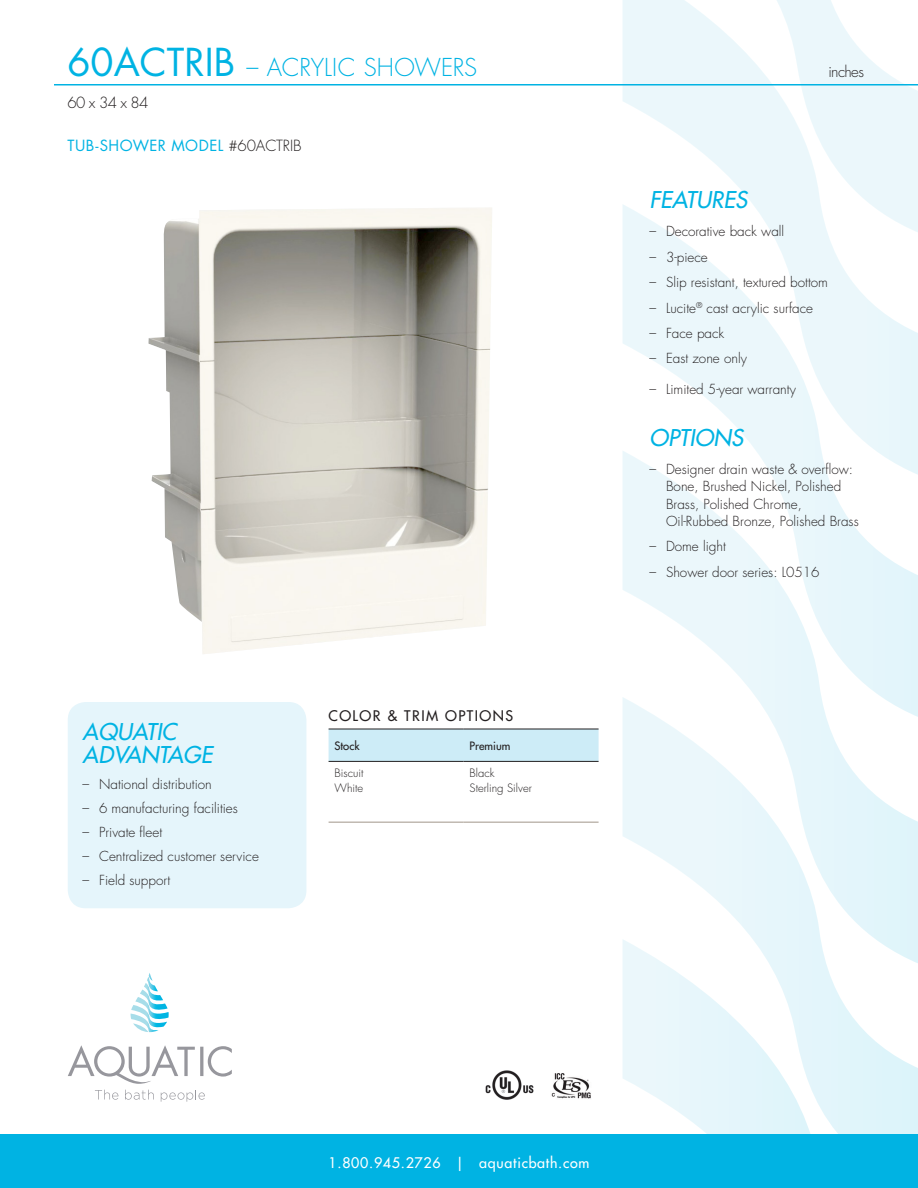
<style>
.page{position:relative;width:918px;height:1188px;background:#fff}
.page>*{position:absolute;margin:0;border:0;box-sizing:border-box;transform-origin:0 0}
.Tub_Name{font:300 24px "Futura Std";color:#00b3e3}
.FEATURES{font:italic 500 22.5px/22.5px "Futura Std";color:#00b3e3}
.Orig_Model_Numbers{font:15px "Futura Std";letter-spacing:.03em;color:#00b3e3}
.Black_Model_Specs{font:300 15px "Futura Std";letter-spacing:-.04em;color:#231f20}
.t1{font:500 14.25px "Futura Std";letter-spacing:.05em;color:#fff}
.t2{font:500 14.25px "Futura Std";letter-spacing:.1em;color:#231f20}
.t3{font:300 13.5px/17.2px "Futura Std";color:#231f20}
.t4{font:300 11.25px/15px "Futura Std";color:#231f20}
.t5{font:500 11.25px "Futura Std";color:#231f20}
.s1{font-weight:400;font-size:37.5px}
.s2{font-weight:300;color:#231f20}
</style>
<div class="page">
<svg style="left:623px;top:0;width:146px;height:204px"></svg>
<svg style="left:623px;top:204px;width:295px;height:246px"></svg>
<svg style="left:623px;top:450px;width:295px;height:247px"></svg>
<svg style="left:623px;top:697px;width:295px;height:437px"></svg>
<svg style="left:623px;top:939px;width:203px;height:195px"></svg>
<svg style="left:769px;top:0;width:149px;height:238px"></svg>
<div style="left:0;top:1134px;width:918px;height:54px;background:#00b3e3"></div>
<svg style="left:68px;top:1045px;width:164px;height:39px"></svg>
<svg style="left:130px;top:973px;width:39px;height:59px"></svg>
<svg style="left:95px;top:1090px;width:23px;height:10px"></svg>
<svg style="left:125px;top:1090px;width:29px;height:10px"></svg>
<svg style="left:161px;top:1090px;width:44px;height:12px"></svg>
<hr style="left:54px;top:84px;width:864px;height:2px;background:#00b3e3">
<div style="left:68px;top:702px;width:238px;height:206px;background:#e5f5fb;border-radius:18px"></div>
<div style="left:329px;top:730px;width:270px;height:31px;background:#cdecf7"></div>
<hr style="left:329px;top:729px;width:135px;height:1px;background:#231f20">
<hr style="left:464px;top:729px;width:135px;height:1px;background:#231f20">
<hr style="left:329px;top:761px;width:135px;height:1px;background:#231f20">
<hr style="left:464px;top:761px;width:135px;height:1px;background:#231f20">
<hr style="left:329px;top:822px;width:135px;height:1px;background:#a19689">
<hr style="left:464px;top:822px;width:135px;height:1px;background:#a19689">
<img style="left:148px;top:208px;width:344px;height:446px">
<img style="left:485px;top:1070px;width:49px;height:30px">
<img style="left:551px;top:1073px;width:40px;height:26px">
<p class="Tub_Name" style="left:68px;top:53px;width:411px"><span class="s1">60ACTRIB</span> – ACRYLIC SHOWERS</p>
<p class="Black_Model_Specs" style="left:68px;top:94px;width:83px">60 x 34 x 84</p>
<p class="Orig_Model_Numbers" style="left:68px;top:136px;width:236px">TUB-SHOWER MODEL <span class="s2">#60ACTRIB</span></p>
<h2 class="FEATURES" style="left:83px;top:721px;width:131px">AQUATIC<br>ADVANTAGE</h2>
<p class="t3" style="left:83px;top:776px;width:131px">– National distribution</p>
<p class="t3" style="left:83px;top:800px;width:157px">– 6 manufacturing facilities</p>
<p class="t3" style="left:83px;top:824px;width:81px">– Private fleet</p>
<p class="t3" style="left:83px;top:848px;width:178px">– Centralized customer service</p>
<p class="t3" style="left:83px;top:871px;width:89px">– Field support</p>
<p class="t2" style="left:329px;top:707px;width:186px">COLOR &amp; TRIM OPTIONS</p>
<p class="t5" style="left:335px;top:739px;width:26px">Stock</p>
<p class="t5" style="left:470px;top:739px;width:42px">Premium</p>
<p class="t4" style="left:335px;top:765px;width:30px">Biscuit<br>White</p>
<p class="t4" style="left:470px;top:765px;width:64px">Black<br>Sterling Silver</p>
<p class="Black_Model_Specs" style="left:828px;top:62px;width:37px">inches</p>
<p class="FEATURES" style="left:650px;top:189px;width:99px">FEATURES</p>
<p class="t3" style="left:650px;top:223px;width:136px">– Decorative back wall</p>
<p class="t3" style="left:650px;top:249px;width:60px">– 3-piece</p>
<p class="t3" style="left:650px;top:274px;width:180px">– Slip resistant, textured bottom</p>
<p class="t3" style="left:650px;top:299px;width:165px">– Lucite<sup>®</sup> cast acrylic surface</p>
<p class="t3" style="left:650px;top:325px;width:76px">– Face pack</p>
<p class="t3" style="left:650px;top:350px;width:99px">– East zone only</p>
<p class="t3" style="left:650px;top:381px;width:148px">– Limited 5-year warranty</p>
<p class="FEATURES" style="left:650px;top:427px;width:95px">OPTIONS</p>
<p class="t3" style="left:666px;top:461px;width:194px;text-indent:-16px">– Designer drain waste &amp; overflow:<br>Bone, Brushed Nickel, Polished<br>Brass, Polished Chrome,<br>Oil-Rubbed Bronze, Polished Brass</p>
<p class="t3" style="left:650px;top:538px;width:78px">– Dome light</p>
<p class="t3" style="left:650px;top:563px;width:172px">– Shower door series: L0516</p>
<p class="t1" style="left:329px;top:1153px;width:262px">1.800.945.2726 | aquaticbath.com</p>
</div>
